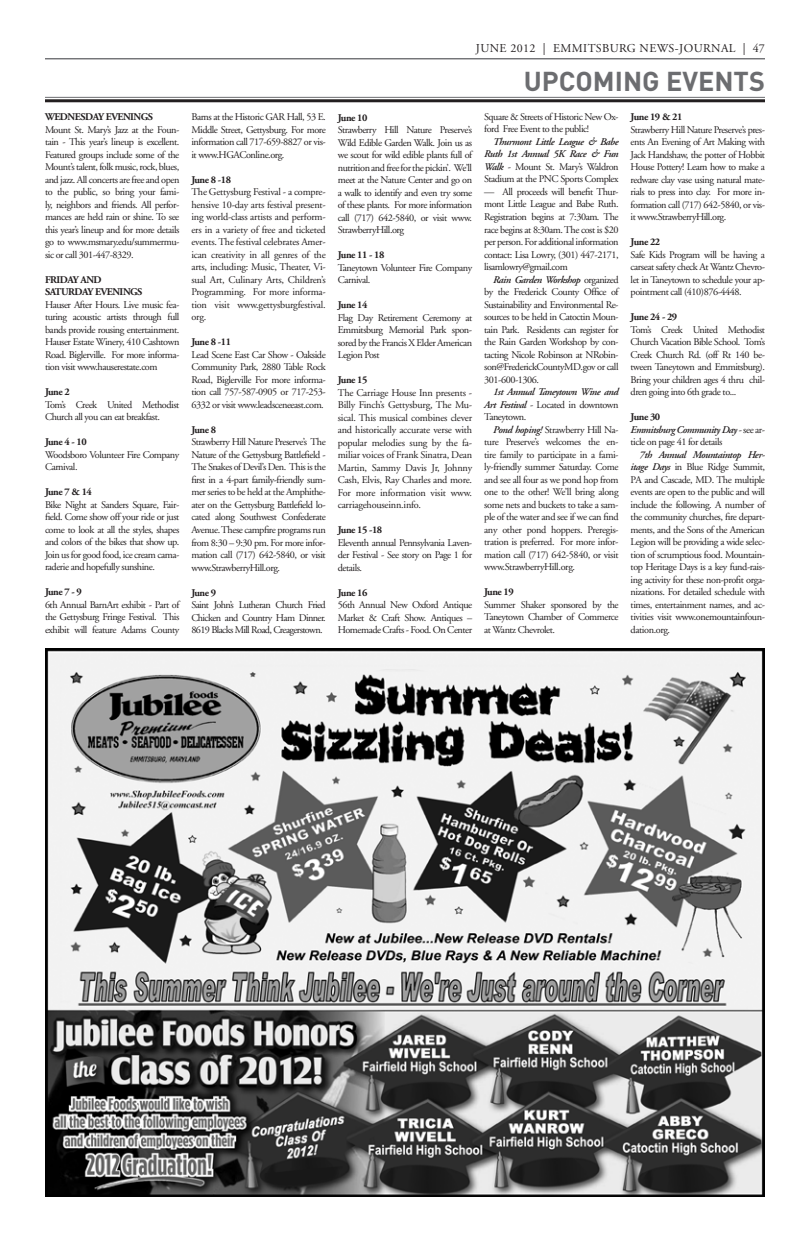
<style>
.page{position:relative;width:810px;height:1242px;background:#fff}
.page>*{position:absolute;margin:0;border:0;box-sizing:border-box;transform-origin:0 0}
.t1{font:700 27px "DIN";color:#6c6d70}
.t2{font:12px "Adobe Garamond";letter-spacing:.035em;color:#231f20}
.t3{font:10.2px/12.5px "Adobe Garamond";letter-spacing:-.045em;color:#231f20;text-align:justify}
.t4{font:700 10.2px "Adobe Garamond";letter-spacing:-.045em;color:#231f20}
.t5{font:italic 600 10.2px/12.5px "Adobe Garamond";letter-spacing:-.045em;color:#231f20;text-align:justify}
.s1{font-weight:400;font-style:normal}
.s2{font-weight:600;font-style:italic}
.s3{font-weight:700}
</style>
<div class="page">
<hr style="left:45px;top:58px;width:720px;height:1px;background:#6c6d70">
<hr style="left:45px;top:97px;width:720px;height:1px;background:#6c6d70">
<hr style="left:45px;top:99px;width:720px;height:3px;background:#231f20">
<img style="left:45px;top:648px;width:720px;height:549px">
<p class="t4" style="left:45px;top:111px;width:17px">Wednesday</p>
<p class="t4" style="left:106px;top:111px;width:7px">evenings</p>
<p class="t3" style="left:45px;top:123px;width:136px">Mount St. Mary’s Jazz at the Foun&shy;tain - This year’s lineup is excellent.<br>Featured groups include some of the Mount’s talent, folk music, rock, blues, and jazz. All concerts are free and open to the public, so bring your fami&shy;ly, neighbors and friends. All perfor&shy;mances are held rain or shine. To see this year’s lineup and for more details go to www.msmary.edu/summermu&shy;sic or call 301-447-8329.</p>
<p class="t4" style="left:45px;top:274px;width:12px">Friday</p>
<p class="t4" style="left:80px;top:274px;width:9px">and</p>
<p class="t4" style="left:45px;top:286px;width:13px">Saturday</p>
<p class="t4" style="left:95px;top:286px;width:7px">evenings</p>
<p class="t3" style="left:45px;top:298px;width:136px">Hauser After Hours. Live music fea&shy;turing acoustic artists through full bands provide rousing entertainment.<br>Hauser Estate Winery, 410 Cashtown Road. Biglerville. For more informa&shy;tion visit www.hauserestate.com</p>
<p class="t4" style="left:45px;top:386px;width:26px">June 2</p>
<p class="t3" style="left:45px;top:398px;width:136px">Tom’s Creek United Methodist<br>Church all you can eat breakfast.</p>
<p class="t4" style="left:45px;top:436px;width:43px">June 4 - 10</p>
<p class="t3" style="left:45px;top:448px;width:136px">Woodsboro Volunteer Fire Company<br>Carnival.</p>
<p class="t4" style="left:45px;top:486px;width:48px">June 7 &amp; 14</p>
<p class="t3" style="left:45px;top:499px;width:136px">Bike Night at Sanders Square, Fair&shy;field. Come show off your ride or just come to look at all the styles, shapes and colors of the bikes that show up.<br>Join us for good food, ice cream cama&shy;raderie and hopefully sunshine.</p>
<p class="t4" style="left:45px;top:586px;width:38px">June 7 - 9</p>
<p class="t3" style="left:45px;top:599px;width:136px">6th Annual BarnArt exhibit - Part of the Gettysburg Fringe Festival. This exhibit will feature Adams County</p>
<p class="t3" style="left:191px;top:111px;width:136px">Barns at the Historic GAR Hall, 53 E.<br>Middle Street, Gettysburg. For more information call 717-659-8827 or vis&shy;it www.HGAConline.org.</p>
<p class="t4" style="left:191px;top:174px;width:41px">June 8 -18</p>
<p class="t3" style="left:191px;top:186px;width:136px">The Gettysburg Festival - a compre&shy;hensive 10-day arts festival present&shy;ing world-class artists and perform&shy;ers in a variety of free and ticketed events. The festival celebrates Amer&shy;ican creativity in all genres of the arts, including: Music, Theater, Vi&shy;sual Art, Culinary Arts, Children’s Programming. For more informa&shy;tion visit www.gettysburgfestival. org.</p>
<p class="t4" style="left:191px;top:337px;width:41px">June 8 -11</p>
<p class="t3" style="left:191px;top:349px;width:136px">Lead Scene East Car Show - Oakside Community Park, 2880 Table Rock Road, Biglerville For more informa&shy;tion call 757-587-0905 or 717-253- 6332 or visit www.leadsceneeast.com.</p>
<p class="t4" style="left:191px;top:424px;width:26px">June 8</p>
<p class="t3" style="left:191px;top:436px;width:136px">Strawberry Hill Nature Preserve’s The Nature of the Gettysburg Battlefield - The Snakes of Devil’s Den. This is the first in a 4-part family-friendly sum&shy;mer series to be held at the Amphithe&shy;ater on the Gettysburg Battlefield lo&shy;cated along Southwest Confederate Avenue. These campfire programs run from 8:30 – 9:30 pm. For more infor&shy;mation call (717) 642-5840, or visit www.StrawberryHill.org.</p>
<p class="t4" style="left:191px;top:587px;width:26px">June 9</p>
<p class="t3" style="left:191px;top:599px;width:136px">Saint John’s Lutheran Church Fried Chicken and Country Ham Dinner.<br>8619 Blacks Mill Road, Creagerstown.</p>
<p class="t2" style="left:476px;top:42px;width:291px">JUNE 2012 | EMMITSBURG NEWS-JOURNAL | 47</p>
<h1 class="t1" style="left:524px;top:63px;width:243px">UPCOMING EVENTS</h1>
<p class="t4" style="left:338px;top:112px;width:31px">June 10</p>
<p class="t3" style="left:338px;top:124px;width:136px">Strawberry Hill Nature Preserve’s Wild Edible Garden Walk. Join us as we scout for wild edible plants full of nutrition and free for the pickin’. We’ll meet at the Nature Center and go on a walk to identify and even try some of these plants. For more information call (717) 642-5840, or visit www.<br>StrawberryHill.org</p>
<p class="t4" style="left:338px;top:250px;width:48px">June 11 - 18</p>
<p class="t3" style="left:338px;top:262px;width:136px">Taneytown Volunteer Fire Company<br>Carnival.</p>
<p class="t4" style="left:338px;top:300px;width:31px">June 14</p>
<p class="t3" style="left:338px;top:312px;width:136px">Flag Day Retirement Ceremony at Emmitsburg Memorial Park spon&shy;sored by the Francis X Elder American Legion Post</p>
<p class="t4" style="left:338px;top:375px;width:31px">June 15</p>
<p class="t3" style="left:338px;top:387px;width:136px">The Carriage House Inn presents - Billy Finch’s Gettysburg, The Mu&shy;sical. This musical combines clever and historically accurate verse with popular melodies sung by the fa&shy;miliar voices of Frank Sinatra, Dean Martin, Sammy Davis Jr, Johnny Cash, Elvis, Ray Charles and more.<br>For more information visit www. carriagehouseinn.info.</p>
<p class="t4" style="left:338px;top:525px;width:46px">June 15 -18</p>
<p class="t3" style="left:338px;top:537px;width:136px">Eleventh annual Pennsylvania Laven&shy;der Festival - See story on Page 1 for details.</p>
<p class="t4" style="left:338px;top:587px;width:31px">June 16</p>
<p class="t3" style="left:338px;top:599px;width:136px">56th Annual New Oxford Antique Market &amp; Craft Show. Antiques – Homemade Crafts - Food. On Center</p>
<p class="t3" style="left:484px;top:111px;width:136px">Square &amp; Streets of Historic New Ox&shy;ford Free Event to the public!</p>
<p class="t5" style="left:484px;top:136px;width:136px;text-indent:9px">Thurmont Little League &amp; Babe Ruth 1st Annual 5K Race &amp; Fun Walk <span class="s1">- Mount St. Mary’s Waldron Stadium at the PNC Sports Complex</span></p>
<p class="t3" style="left:484px;top:186px;width:136px">— All proceeds will benefit Thur&shy;mont Little League and Babe Ruth.<br>Registration begins at 7:30am. The race begins at 8:30am. The cost is $20 per person. For additional information contact: Lisa Lowry, (301) 447-2171, lisamlowry@gmail.com</p>
<p class="t3" style="left:484px;top:273px;width:136px;text-indent:9px"><span class="s2">Rain Garden Workshop</span> organized by the Frederick County Office of Sustainability and Environmental Re&shy;sources to be held in Catoctin Moun&shy;tain Park. Residents can register for the Rain Garden Workshop by con&shy;tacting Nicole Robinson at NRobin&shy;son@FrederickCountyMD.gov or call 301-600-1306.</p>
<p class="t5" style="left:484px;top:386px;width:136px;text-indent:9px">1st Annual Taneytown Wine and Art Festival <span class="s1">- Located in downtown Taneytown.</span></p>
<p class="t3" style="left:484px;top:423px;width:136px;text-indent:9px"><span class="s2">Pond hoping!</span> Strawberry Hill Na&shy;ture Preserve’s welcomes the en&shy;tire family to participate in a fami&shy;ly-friendly summer Saturday. Come and see all four as we pond hop from one to the other! We’ll bring along some nets and buckets to take a sam&shy;ple of the water and see if we can find any other pond hoppers. Preregis&shy;tration is preferred. For more infor&shy;mation call (717) 642-5840, or visit www.StrawberryHill.org.</p>
<p class="t4" style="left:484px;top:586px;width:31px">June 19</p>
<p class="t3" style="left:484px;top:598px;width:136px">Summer Shaker sponsored by the Taneytown Chamber of Commerce at Wantz Chevrolet.</p>
<p class="t4" style="left:631px;top:111px;width:53px">June 19 &amp; 21</p>
<p class="t3" style="left:631px;top:124px;width:136px">Strawberry Hill Nature Preserve’s pres&shy;ents An Evening of Art Making with Jack Handshaw, the potter of Hobbit House Pottery! Learn how to make a redware clay vase using natural mate&shy;rials to press into clay. For more in&shy;formation call (717) 642-5840, or vis&shy;it www.StrawberryHill.org.</p>
<p class="t4" style="left:631px;top:237px;width:31px">June 22</p>
<p class="t3" style="left:631px;top:249px;width:136px">Safe Kids Program will be having a carseat safety check At Wantz Chevro&shy;let in Taneytown to schedule your ap&shy;pointment call (410)876-4448.</p>
<p class="t4" style="left:631px;top:312px;width:48px">June 24 - 29</p>
<p class="t3" style="left:631px;top:324px;width:136px">Tom’s Creek United Methodist Church Vacation Bible School. Tom’s Creek Church Rd. (off Rt 140 be&shy;tween Taneytown and Emmitsburg).<br>Bring your children ages 4 thru chil&shy;dren going into 6th grade to...</p>
<p class="t3" style="left:631px;top:411px;width:136px;text-align:left"><span class="s3">June 30<br></span><span class="s2">Emmitsburg Community Day</span> - see ar&shy;ticle on page 41 for details</p>
<p class="t3" style="left:631px;top:449px;width:136px;text-indent:9px"><span class="s2">7th Annual Mountaintop Her&shy;itage Days</span> in Blue Ridge Summit, PA and Cascade, MD. The multiple events are open to the public and will include the following. A number of the community churches, fire depart&shy;ments, and the Sons of the American Legion will be providing a wide selec&shy;tion of scrumptious food. Mountain&shy;top Heritage Days is a key fund-rais&shy;ing activity for these non-profit orga&shy;nizations. For detailed schedule with times, entertainment names, and ac&shy;tivities visit www.onemountainfoun&shy;dation.org.</p>
</div>
